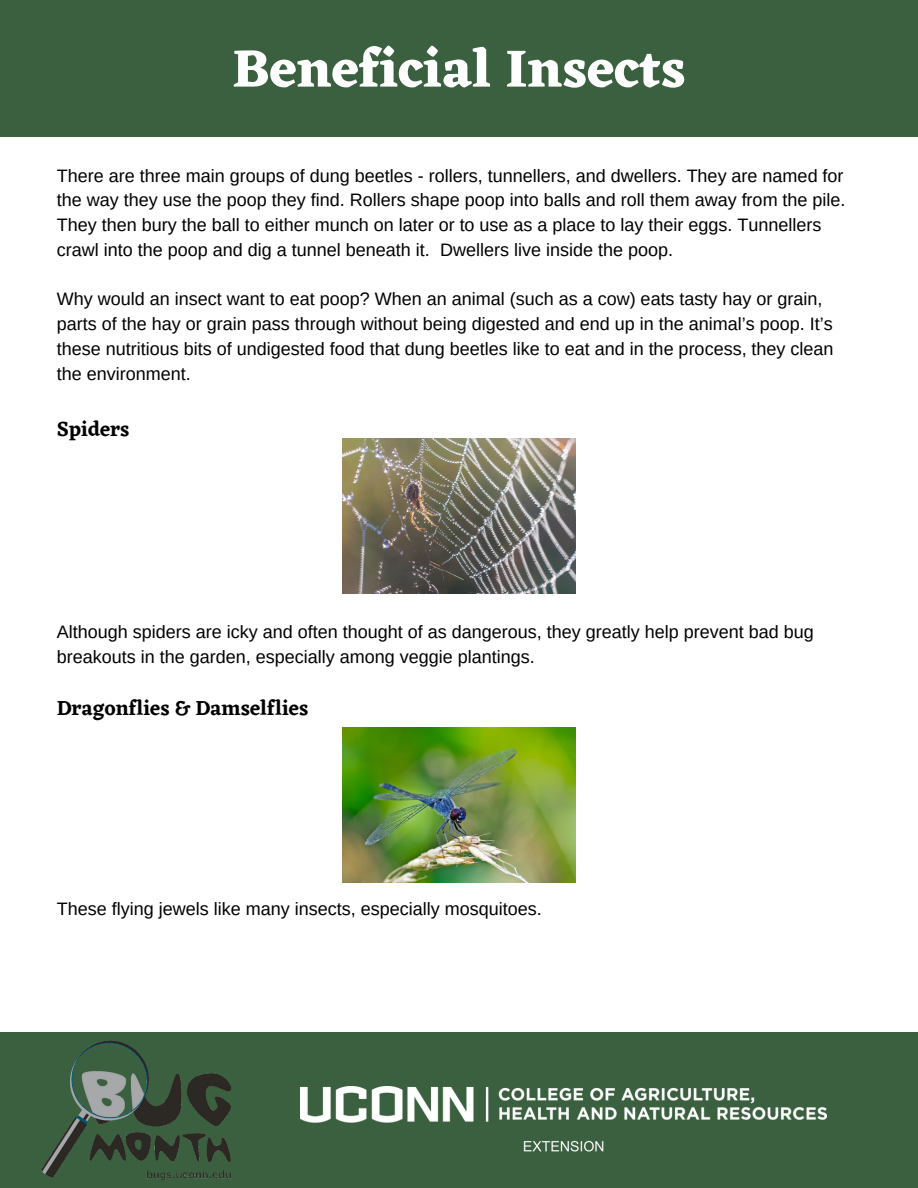
<style>
.page{position:relative;width:918px;height:1188px;background:#fff}
.page>*{position:absolute;margin:0;border:0;box-sizing:border-box;transform-origin:0 0}
.t1{font:700 54px "Eczar";color:#fefefe}
.t2{font:600 21px "Eczar";color:#000}
.t3{font:18px/24.8px "Arimo";color:#000}
</style>
<div class="page">
<div style="left:0;top:0;width:918px;height:137px;background:#3b603f"></div>
<div style="left:0;top:1033px;width:918px;height:155px;background:#3b603f"></div>
<img style="left:301px;top:1086px;width:525px;height:66px">
<img style="left:41px;top:1040px;width:191px;height:141px">
<img style="left:342px;top:727px;width:233px;height:155px">
<img style="left:342px;top:439px;width:233px;height:155px">
<p class="t1" style="left:232px;top:36px;width:455px">Beneficial Insects</p>
<p class="t3" style="left:57px;top:163px;width:790px">There are three main groups of dung beetles - rollers, tunnellers, and dwellers. They are named for the way they use the poop they find. Rollers shape poop into balls and roll them away from the pile.<br>They then bury the ball to either munch on later or to use as a place to lay their eggs. Tunnellers crawl into the poop and dig a tunnel beneath it. Dwellers live inside the poop.</p>
<p class="t3" style="left:57px;top:287px;width:778px">Why would an insect want to eat poop? When an animal (such as a cow) eats tasty hay or grain, parts of the hay or grain pass through without being digested and end up in the animal’s poop. It’s these nutritious bits of undigested food that dung beetles like to eat and in the process, they clean the environment.</p>
<p class="t2" style="left:57px;top:416px;width:74px">Spiders</p>
<p class="t3" style="left:57px;top:620px;width:758px">Although spiders are icky and often thought of as dangerous, they greatly help prevent bad bug breakouts in the garden, especially among veggie plantings.</p>
<p class="t2" style="left:57px;top:695px;width:253px">Dragonflies &amp; Damselflies</p>
<p class="t3" style="left:57px;top:897px;width:486px">These flying jewels like many insects, especially mosquitoes.</p>
</div>
